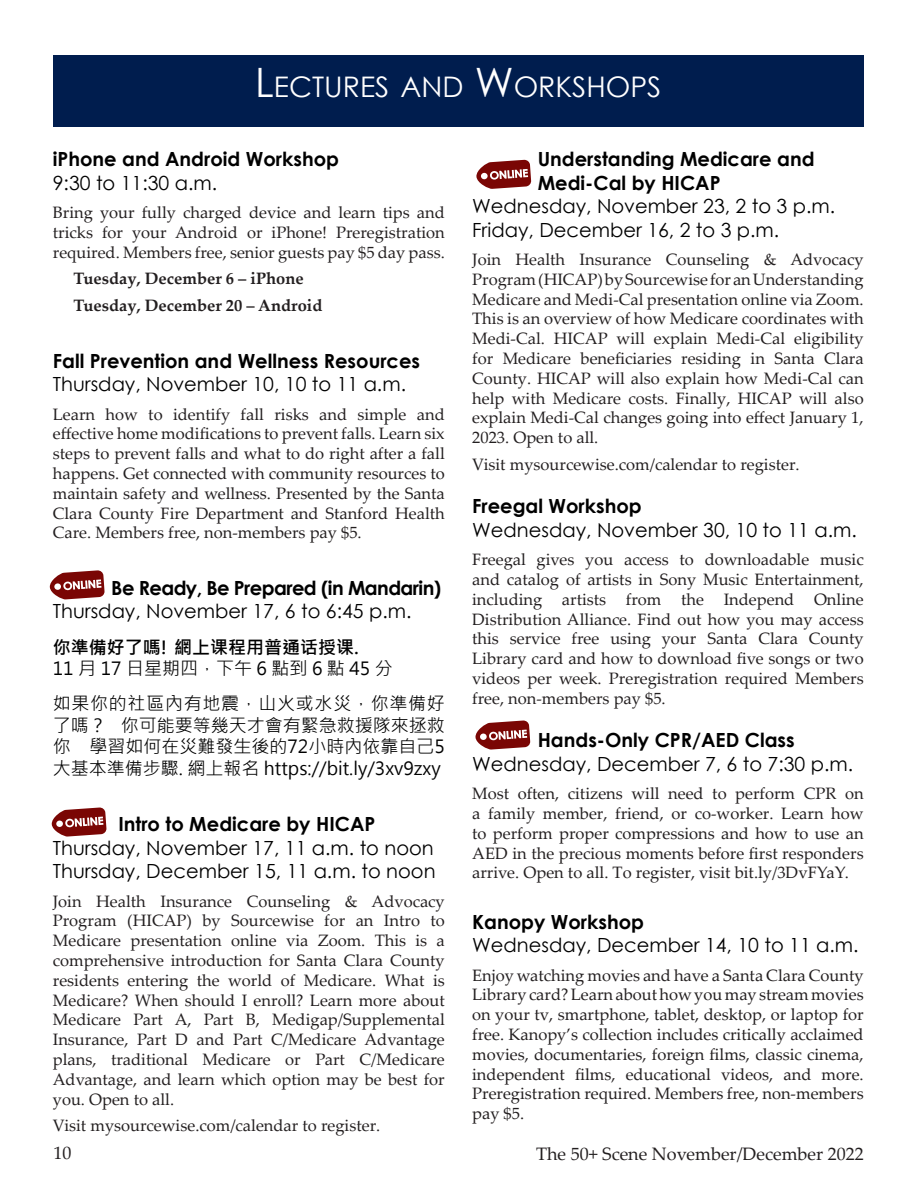
<style>
.page{position:relative;width:918px;height:1188px;background:#fff}
.page>*{position:absolute;margin:0;border:0;box-sizing:border-box;transform-origin:0 0}
.t1{font:28.35px "Century Gothic";color:#fff}
.Registration_Link{font:19.5px/23.4px "Century Gothic";color:#000}
.Registration_Link-2{font:700 19.5px/23.4px "Century Gothic";color:#000}
.Registration_Link-3{font:18px/21.6px "Microsoft Jheng Hei";color:#000}
.t2{font:18px "Palatino Linotype";color:#231f20}
.t3{font:16.5px/19.8px "Palatino Linotype";color:#231f20;text-align:justify}
.t4{font:700 16.5px "Palatino Linotype";color:#231f20}
.s1{font-size:40.5px}
.s2{font-weight:400}
.s3{font-weight:700}
</style>
<div class="page">
<div style="left:53px;top:55px;width:811px;height:71px;background:#001d4e"></div>
<svg style="left:49px;top:570px;width:56px;height:30px"></svg>
<svg style="left:51px;top:807px;width:56px;height:30px"></svg>
<svg style="left:476px;top:160px;width:55px;height:29px"></svg>
<svg style="left:475px;top:720px;width:55px;height:30px"></svg>
<p class="t1" style="left:255px;top:67px;width:408px"><span class="s1">L</span>ECTURES AND <span class="s1">W</span>ORKSHOPS</p>
<p class="Registration_Link-2" style="left:53px;top:147px;width:288px">iPhone and Android Workshop<br><span class="s2">9:30 to 11:30 a.m.</span></p>
<p class="t3" style="left:53px;top:202px;width:394px">Bring your fully charged device and learn tips and tricks for your Android or iPhone! Preregistration required. Members free, senior guests pay $5 day pass.</p>
<p class="t4" style="left:73px;top:267px;width:232px">Tuesday, December 6 – iPhone</p>
<p class="t4" style="left:73px;top:294px;width:251px">Tuesday, December 20 – Android</p>
<p class="Registration_Link-2" style="left:53px;top:348px;width:369px">Fall Prevention and Wellness Resources<br><span class="s2">Thursday, November 10, 10 to 11 a.m.</span></p>
<p class="t3" style="left:53px;top:403px;width:393px">Learn how to identify fall risks and simple and effective home modifications to prevent falls. Learn six steps to prevent falls and what to do right after a fall happens. Get connected with community resources to maintain safety and wellness. Presented by the Santa Clara County Fire Department and Stanford Health Care. Members free, non-members pay $5.</p>
<p class="Registration_Link" style="left:53px;top:576px;width:390px;text-indent:58px"><span class="s3">Be Ready, Be Prepared (in Mandarin)<br></span>Thursday, November 17, 6 to 6:45 p.m.</p>
<p class="Registration_Link-3" style="left:53px;top:636px;width:342px"><span class="s3">你準備好了嗎! 網上课程用普通话授课.<br></span>11 月 17 日星期四，下午 6 點到 6 點 45 分</p>
<p class="Registration_Link-3" style="left:53px;top:693px;width:394px;text-align:justify">如果你的社區內有地震，山火或水災，你準備好了嗎？ 你可能要等幾天才會有緊急救援隊來拯救你 學習如何在災難發生後的72小時內依靠自己5大基本準備步驟. 網上報名 https://bit.ly/3xv9zxy</p>
<p class="Registration_Link" style="left:53px;top:812px;width:384px;text-align:center"><span class="s3">Intro to Medicare by HICAP<br></span>Thursday, November 17, 11 a.m. to noon<br>Thursday, December 15, 11 a.m. to noon</p>
<p class="t3" style="left:53px;top:890px;width:394px">Join Health Insurance Counseling &amp; Advocacy Program (HICAP) by Sourcewise for an Intro to Medicare presentation online via Zoom. This is a comprehensive introduction for Santa Clara County residents entering the world of Medicare. What is Medicare? When should I enroll? Learn more about Medicare Part A, Part B, Medigap/Supplemental Insurance, Part D and Part C/Medicare Advantage plans, traditional Medicare or Part C/Medicare Advantage, and learn which option may be best for you. Open to all.</p>
<p class="t3" style="left:53px;top:1115px;width:329px">Visit mysourcewise.com/calendar to register.</p>
<p class="Registration_Link-2" style="left:538px;top:147px;width:278px">Understanding Medicare and</p>
<p class="Registration_Link-2" style="left:538px;top:170px;width:184px">Medi-Cal by HICAP</p>
<p class="Registration_Link" style="left:472px;top:194px;width:365px">Wednesday, November 23, 2 to 3 p.m.</p>
<p class="Registration_Link" style="left:472px;top:217px;width:309px">Friday, December 16, 2 to 3 p.m.</p>
<p class="t3" style="left:472px;top:249px;width:393px">Join Health Insurance Counseling &amp; Advocacy Program (HICAP) by Sourcewise for an Understanding Medicare and Medi-Cal presentation online via Zoom.<br>This is an overview of how Medicare coordinates with Medi-Cal. HICAP will explain Medi-Cal eligibility for Medicare beneficiaries residing in Santa Clara County. HICAP will also explain how Medi-Cal can help with Medicare costs. Finally, HICAP will also explain Medi-Cal changes going into effect January 1, 2023. Open to all.</p>
<p class="t3" style="left:472px;top:454px;width:329px">Visit mysourcewise.com/calendar to register.</p>
<p class="Registration_Link" style="left:472px;top:494px;width:386px"><span class="s3">Freegal Workshop<br></span>Wednesday, November 30, 10 to 11 a.m.</p>
<p class="t3" style="left:472px;top:549px;width:393px">Freegal gives you access to downloadable music and catalog of artists in Sony Music Entertainment, including artists from the Independ Online Distribution Alliance. Find out how you may access this service free using your Santa Clara County Library card and how to download five songs or two videos per week. Preregistration required Members free, non-members pay $5.</p>
<p class="Registration_Link" style="left:472px;top:728px;width:383px;text-align:center"><span class="s3">Hands-Only CPR/AED Class<br></span>Wednesday, December 7, 6 to 7:30 p.m.</p>
<p class="t3" style="left:472px;top:783px;width:393px">Most often, citizens will need to perform CPR on a family member, friend, or co-worker. Learn how to perform proper compressions and how to use an AED in the precious moments before first responders arrive. Open to all. To register, visit bit.ly/3DvFYaY.</p>
<p class="Registration_Link" style="left:472px;top:910px;width:388px"><span class="s3">Kanopy Workshop<br></span>Wednesday, December 14, 10 to 11 a.m.</p>
<p class="t3" style="left:472px;top:964px;width:393px">Enjoy watching movies and have a Santa Clara County Library card? Learn about how you may stream movies on your tv, smartphone, tablet, desktop, or laptop for free. Kanopy’s collection includes critically acclaimed movies, documentaries, foreign films, classic cinema, independent films, educational videos, and more.<br>Preregistration required. Members free, non-members pay $5.</p>
<p class="t2" style="left:54px;top:1140px;width:19px">10</p>
<p class="t2" style="left:536px;top:1141px;width:329px">The 50+ Scene November/December 2022</p>
</div>
